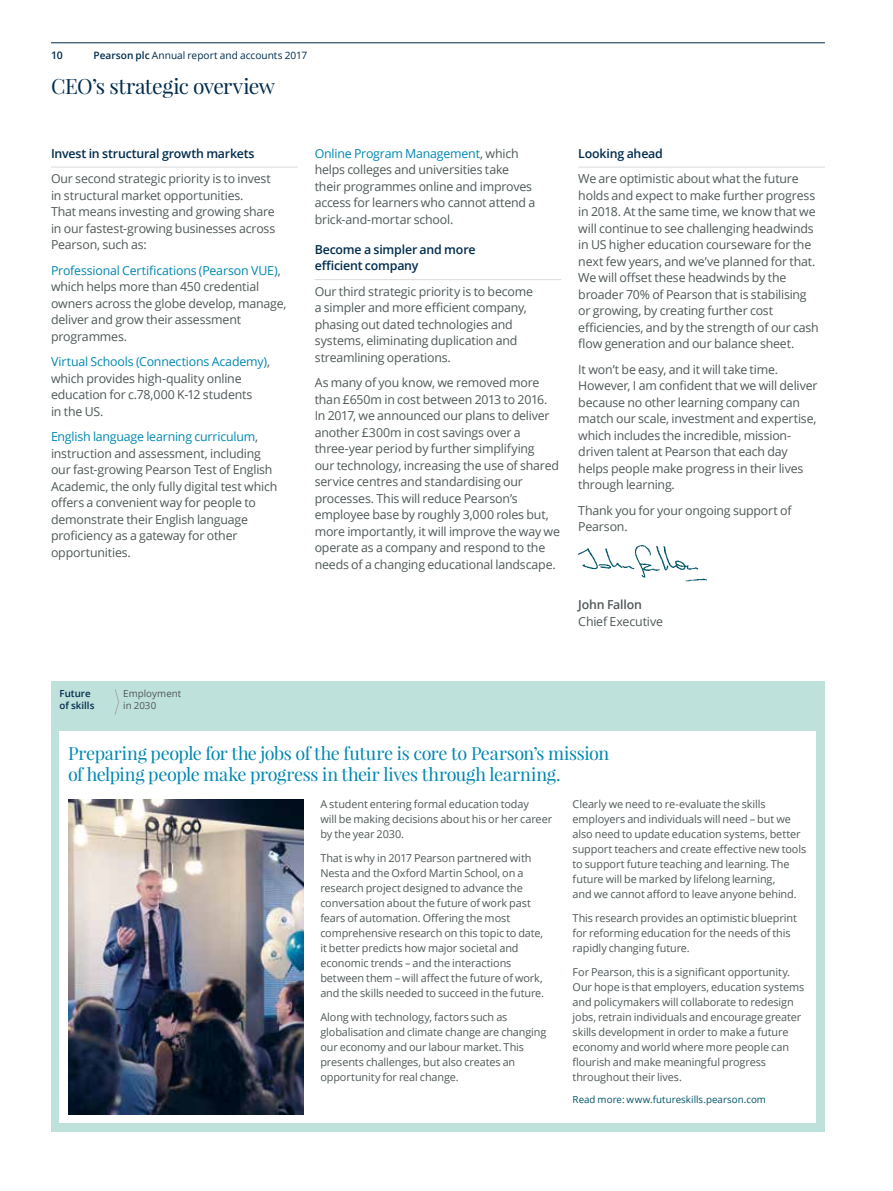
<style>
.page{position:relative;width:893px;height:1191px;background:#fff}
.page>*{position:absolute;margin:0;border:0;box-sizing:border-box;transform-origin:0 0}
.t1{font:21px "Playfair Display";letter-spacing:-.02em;color:#002c4d}
.t2{font:18px/21px "Playfair Display";letter-spacing:-.02em;color:#0087b1}
.t3{font:12.3px/16.5px "Open Sans";letter-spacing:-.015em;color:#4f5858}
.t4{font:600 12.3px/16.5px "Open Sans";letter-spacing:-.015em;color:#002c4d}
.t5{font:600 12.3px "Open Sans";letter-spacing:-.015em;color:#4f5858}
.t6{font:10.8px/15px "Open Sans";letter-spacing:-.01em;color:#4f5858}
.t7{font:600 10.5px "Open Sans";color:#002c4d}
.t8{font:10.2px "Open Sans";color:#002c4d}
.t9{font:9.75px "Open Sans";letter-spacing:.005em;color:#005469}
.t10{font:9.75px/12.8px "Open Sans";letter-spacing:.005em;color:#4f5858}
.t11{font:600 9.75px/12.8px "Open Sans";color:#002c4d}
.s1{font-weight:600}
.s2{color:#0087b1}
</style>
<div class="page">
<hr style="left:51px;top:167px;width:247px;height:1px;background:#dadada">
<hr style="left:315px;top:279px;width:246px;height:1px;background:#dadada">
<hr style="left:578px;top:167px;width:247px;height:1px;background:#dadada">
<img style="left:578px;top:545px;width:129px;height:36px">
<div style="left:51px;top:680px;width:774px;height:451px;background:#bfe1db"></div>
<div style="left:60px;top:731px;width:756px;height:392px;background:#fff"></div>
<svg style="left:114px;top:689px;width:5px;height:26px"></svg>
<img style="left:68px;top:799px;width:235px;height:315px">
<hr style="left:51px;top:43px;width:774px;height:1px;background:#002c4d">
<p class="t7" style="left:51px;top:48px;width:13px">10</p>
<p class="t8" style="left:94px;top:48px;width:215px"><span class="s1">Pearson plc</span> Annual report and accounts 2017</p>
<h1 class="t1" style="left:51px;top:73px;width:226px">CEO’s strategic overview</h1>
<p class="t4" style="left:51px;top:145px;width:205px">Invest in structural growth markets</p>
<p class="t3" style="left:51px;top:170px;width:226px">Our second strategic priority is to invest in structural market opportunities.<br>That means investing and growing share in our fastest-growing businesses across Pearson, such as:</p>
<p class="t3" style="left:51px;top:262px;width:237px"><span class="s2">Professional Certifications (Pearson VUE)</span>, which helps more than 450 credential owners across the globe develop, manage, deliver and grow their assessment programmes.</p>
<p class="t3" style="left:51px;top:353px;width:221px"><span class="s2">Virtual Schools (Connections Academy)</span>, which provides high-quality online education for c.78,000 K-12 students<br>in the US.</p>
<p class="t3" style="left:51px;top:428px;width:228px"><span class="s2">English language learning curriculum</span>, instruction and assessment, including our fast-growing Pearson Test of English Academic, the only fully digital test which offers a convenient way for people to demonstrate their English language proficiency as a gateway for other opportunities.</p>
<p class="t3" style="left:315px;top:145px;width:222px"><span class="s2">Online Program Management</span>, which helps colleges and universities take their programmes online and improves access for learners who cannot attend a brick-and-mortar school.</p>
<p class="t4" style="left:315px;top:241px;width:162px">Become a simpler and more efficient company</p>
<p class="t3" style="left:315px;top:283px;width:220px">Our third strategic priority is to become a simpler and more efficient company, phasing out dated technologies and systems, eliminating duplication and streamlining operations.</p>
<p class="t3" style="left:315px;top:374px;width:247px">As many of you know, we removed more than £650m in cost between 2013 to 2016.<br>In 2017, we announced our plans to deliver another £300m in cost savings over a three-year period by further simplifying<br>our technology, increasing the use of shared service centres and standardising our processes. This will reduce Pearson’s employee base by roughly 3,000 roles but, more importantly, it will improve the way we operate as a company and respond to the needs of a changing educational landscape.</p>
<p class="t4" style="left:578px;top:145px;width:86px">Looking ahead</p>
<p class="t3" style="left:578px;top:170px;width:242px">We are optimistic about what the future holds and expect to make further progress in 2018. At the same time, we know that we will continue to see challenging headwinds in US higher education courseware for the next few years, and we’ve planned for that.<br>We will offset these headwinds by the broader 70% of Pearson that is stabilising or growing, by creating further cost efficiencies, and by the strength of our cash flow generation and our balance sheet.</p>
<p class="t3" style="left:578px;top:361px;width:241px">It won’t be easy, and it will take time.<br>However, I am confident that we will deliver because no other learning company can match our scale, investment and expertise, which includes the incredible, mission&shy;driven talent at Pearson that each day helps people make progress in their lives through learning.</p>
<p class="t3" style="left:578px;top:502px;width:215px">Thank you for your ongoing support of<br>Pearson.</p>
<p class="t5" style="left:578px;top:596px;width:65px">John Fallon</p>
<p class="t3" style="left:578px;top:613px;width:86px">Chief Executive</p>
<p class="t11" style="left:60px;top:686px;width:36px">Future of skills</p>
<p class="t10" style="left:123px;top:686px;width:60px">Employment in 2030</p>
<h2 class="t2" style="left:68px;top:742px;width:543px">Preparing people for the jobs of the future is core to Pearson’s mission of helping people make progress in their lives through learning.</h2>
<p class="t6" style="left:320px;top:796px;width:233px">A student entering formal education today<br>will be making decisions about his or her career by the year 2030.</p>
<p class="t6" style="left:320px;top:850px;width:225px">That is why in 2017 Pearson partnered with Nesta and the Oxford Martin School, on a research project designed to advance the conversation about the future of work past fears of automation. Offering the most comprehensive research on this topic to date, it better predicts how major societal and economic trends – and the interactions between them – will affect the future of work, and the skills needed to succeed in the future.</p>
<p class="t6" style="left:320px;top:1009px;width:228px">Along with technology, factors such as globalisation and climate change are changing our economy and our labour market. This presents challenges, but also creates an opportunity for real change.</p>
<p class="t6" style="left:573px;top:796px;width:235px">Clearly we need to re-evaluate the skills employers and individuals will need – but we also need to update education systems, better support teachers and create effective new tools to support future teaching and learning. The future will be marked by lifelong learning,<br>and we cannot afford to leave anyone behind.</p>
<p class="t6" style="left:573px;top:910px;width:226px">This research provides an optimistic blueprint for reforming education for the needs of this rapidly changing future.</p>
<p class="t6" style="left:573px;top:964px;width:233px">For Pearson, this is a significant opportunity.<br>Our hope is that employers, education systems and policymakers will collaborate to redesign jobs, retrain individuals and encourage greater skills development in order to make a future economy and world where more people can flourish and make meaningful progress throughout their lives.</p>
<p class="t9" style="left:573px;top:1093px;width:195px">Read more: www.futureskills.pearson.com</p>
</div>
